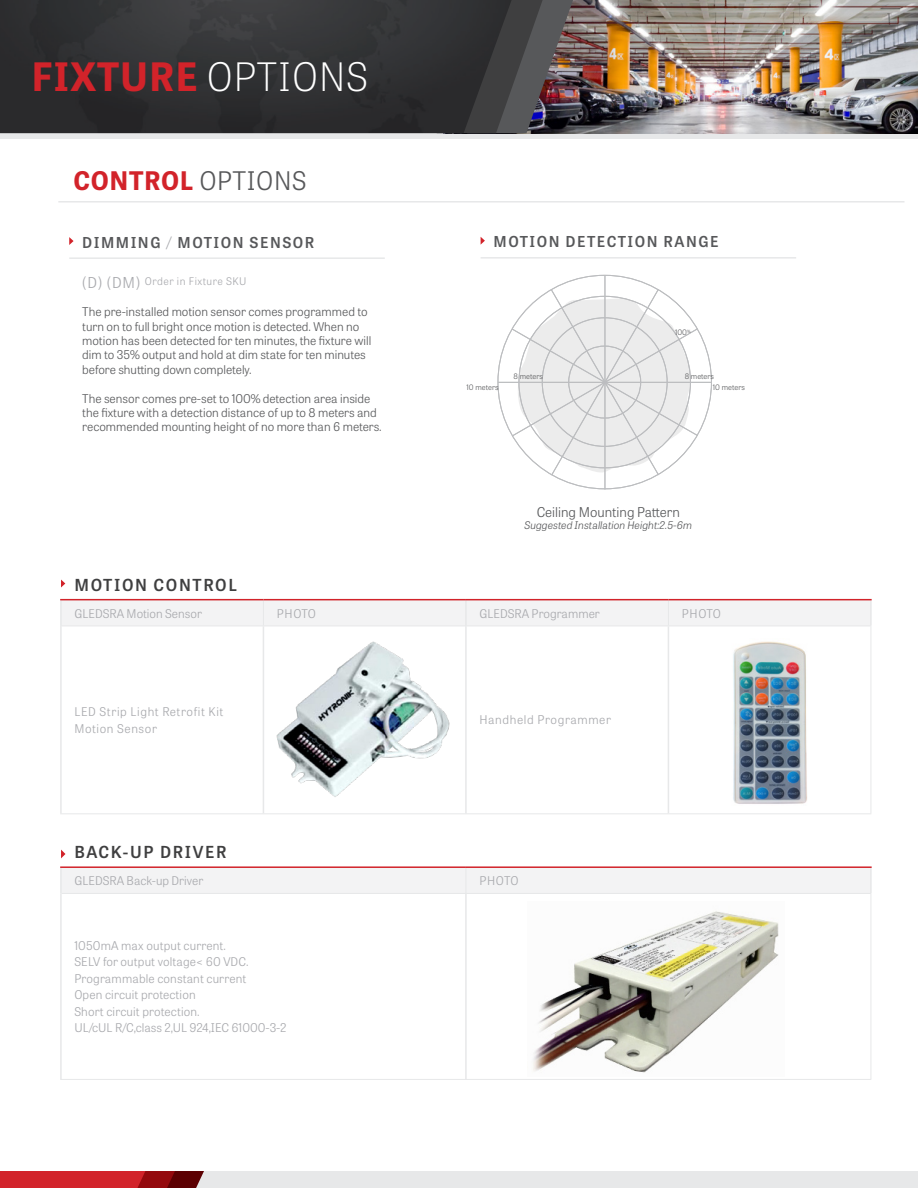
<style>
.page{position:relative;width:918px;height:1188px;background:#fff}
.page>*{position:absolute;margin:0;border:0;box-sizing:border-box;transform-origin:0 0}
.t1{font:700 39px "Tablet Gothic";letter-spacing:.025em;color:#d2232a}
.t2{font:700 25.5px "Tablet Gothic";letter-spacing:.025em;color:#d2232a}
.t3{font:600 16.5px "Tablet Gothic";letter-spacing:.1em;color:#3f3f40}
.t4{font:600 15px "Tablet Gothic";letter-spacing:.1em;color:#57585a}
.t5{font:300 13.5px "Tablet Gothic";color:#57585a}
.t6{font:300 12px/14.4px "Tablet Gothic";color:#57585a}
.t7{font:300 12px "Tablet Gothic";letter-spacing:.01em;color:#a8a9ad}
.t8{font:300 12px/16.5px "Tablet Gothic";letter-spacing:.05em;color:#a8a9ad}
.t9{font:italic 300 10.5px "Tablet Gothic";color:#57585a}
.t10{font:300 10.5px "Tablet Gothic";letter-spacing:.05em;color:#a8a9ad}
.t11{font:300 7.5px "Tablet Gothic";color:#57585a}
.s1{font-weight:100;color:#fff}
.s2{font-weight:300;color:#57585a}
.s3{font-weight:300;color:#a8a9ad}
.s4{font-size:15px}
</style>
<div class="page">
<div style="left:0;top:0;width:918px;height:140px;background:linear-gradient(to right,#e7e8e9,#e7e8e9)"></div>
<img style="left:577px;top:0;width:341px;height:133px">
<div style="left:88px;top:1159px;width:830px;height:29px;background:#e7e8e9"></div>
<img style="left:514px;top:0;width:63px;height:133px">
<img style="left:0;top:0;width:514px;height:133px">
<svg style="left:0;top:1171px;width:204px;height:17px;background:#b81e23"></svg>
<div style="left:62px;top:868px;width:808px;height:25px;background:#f3f3f4"></div>
<hr style="left:871px;top:894px;width:1px;height:185px;background:#e7e8e9">
<hr style="left:62px;top:893px;width:404px;height:1px;background:#e7e8e9">
<hr style="left:466px;top:893px;width:405px;height:1px;background:#e7e8e9">
<hr style="left:60px;top:1079px;width:406px;height:1px;background:#e7e8e9">
<hr style="left:466px;top:1079px;width:405px;height:1px;background:#e7e8e9">
<hr style="left:60px;top:893px;width:2px;height:186px;background:#e7e8e9">
<hr style="left:465px;top:894px;width:2px;height:185px;background:#e7e8e9">
<hr style="left:60px;top:868px;width:2px;height:25px;background:#e7e8e9">
<hr style="left:870px;top:868px;width:2px;height:25px;background:#e7e8e9">
<hr style="left:60px;top:866px;width:406px;height:2px;background:#d2232a">
<hr style="left:466px;top:866px;width:406px;height:2px;background:#d2232a">
<svg style="left:61px;top:850px;width:4px;height:8px"></svg>
<hr style="left:58px;top:201px;width:846px;height:2px;background:#e7e8e9">
<hr style="left:69px;top:257px;width:316px;height:2px;background:#e7e8e9">
<svg style="left:69px;top:237px;width:5px;height:8px"></svg>
<div style="left:0;top:1157px;width:918px;height:14px;background:#fff"></div>
<hr style="left:481px;top:257px;width:315px;height:2px;background:#e7e8e9">
<svg style="left:481px;top:237px;width:4px;height:7px"></svg>
<hr style="left:605px;top:275px;width:1px;height:214px;background:#a6a8ab">
<hr style="left:498px;top:382px;width:214px;height:1px;background:#a6a8ab">
<svg style="left:512px;top:289px;width:186px;height:187px"></svg>
<div style="left:62px;top:600px;width:808px;height:26px;background:#f3f3f4"></div>
<hr style="left:871px;top:626px;width:1px;height:187px;background:#e7e8e9">
<hr style="left:62px;top:626px;width:201px;height:1px;background:#e7e8e9">
<hr style="left:263px;top:626px;width:202px;height:1px;background:#e7e8e9">
<hr style="left:467px;top:626px;width:201px;height:1px;background:#e7e8e9">
<hr style="left:668px;top:626px;width:203px;height:1px;background:#e7e8e9">
<hr style="left:60px;top:813px;width:203px;height:1px;background:#e7e8e9">
<hr style="left:263px;top:813px;width:203px;height:1px;background:#e7e8e9">
<hr style="left:466px;top:813px;width:202px;height:1px;background:#e7e8e9">
<hr style="left:668px;top:813px;width:203px;height:1px;background:#e7e8e9">
<hr style="left:60px;top:626px;width:2px;height:187px;background:#e7e8e9">
<hr style="left:263px;top:626px;width:1px;height:187px;background:#e7e8e9">
<hr style="left:465px;top:626px;width:2px;height:187px;background:#e7e8e9">
<hr style="left:668px;top:626px;width:1px;height:187px;background:#e7e8e9">
<hr style="left:60px;top:600px;width:2px;height:26px;background:#e7e8e9">
<hr style="left:465px;top:600px;width:2px;height:26px;background:#e7e8e9">
<hr style="left:870px;top:600px;width:2px;height:26px;background:#e7e8e9">
<hr style="left:60px;top:599px;width:203px;height:1px;background:#d2232a">
<hr style="left:263px;top:599px;width:203px;height:1px;background:#d2232a">
<hr style="left:466px;top:599px;width:202px;height:1px;background:#d2232a">
<hr style="left:668px;top:599px;width:204px;height:1px;background:#d2232a">
<svg style="left:61px;top:580px;width:4px;height:7px"></svg>
<img style="left:733px;top:641px;width:74px;height:163px">
<img style="left:276px;top:641px;width:174px;height:156px">
<img style="left:533px;top:911px;width:246px;height:162px">
<p class="t1" style="left:31px;top:49px;width:338px">FIXTURE <span class="s1">OPTIONS</span></p>
<p class="t2" style="left:73px;top:163px;width:235px">CONTROL <span class="s2">OPTIONS</span></p>
<p class="t4" style="left:82px;top:232px;width:234px">DIMMING <span class="s3">/</span> MOTION SENSOR</p>
<p class="t10" style="left:82px;top:274px;width:166px"><span class="s4">(D) (DM)</span> Order in Fixture SKU</p>
<p class="t6" style="left:82px;top:304px;width:291px">The pre-installed motion sensor comes programmed to turn on to full bright once motion is detected. When no motion has been detected for ten minutes, the fixture will dim to 35% output and hold at dim state for ten minutes before shutting down completely.</p>
<p class="t6" style="left:82px;top:391px;width:301px">The sensor comes pre-set to 100% detection area inside the fixture with a detection distance of up to 8 meters and recommended mounting height of no more than 6 meters.</p>
<p class="t4" style="left:494px;top:231px;width:227px">MOTION DETECTION RANGE</p>
<p class="t11" style="left:467px;top:383px;width:34px">10 meters</p>
<p class="t11" style="left:514px;top:371px;width:31px">8 meters</p>
<p class="t11" style="left:675px;top:327px;width:17px">100<sup>%</sup></p>
<p class="t11" style="left:685px;top:371px;width:31px">8 meters</p>
<p class="t11" style="left:713px;top:383px;width:34px">10 meters</p>
<p class="t5" style="left:537px;top:503px;width:145px">Ceiling Mounting Pattern</p>
<p class="t9" style="left:525px;top:518px;width:169px">Suggested Installation Height:2.5-6m</p>
<p class="t3" style="left:74px;top:573px;width:164px">MOTION CONTROL</p>
<p class="t7" style="left:74px;top:605px;width:129px">GLEDSRA Motion Sensor</p>
<p class="t7" style="left:277px;top:605px;width:41px">PHOTO</p>
<p class="t7" style="left:479px;top:605px;width:122px">GLEDSRA Programmer</p>
<p class="t7" style="left:682px;top:605px;width:41px">PHOTO</p>
<p class="t8" style="left:74px;top:703px;width:151px">LED Strip Light Retrofit Kit<br>Motion Sensor</p>
<p class="t8" style="left:479px;top:711px;width:133px">Handheld Programmer</p>
<p class="t3" style="left:74px;top:841px;width:154px">BACK-UP DRIVER</p>
<p class="t7" style="left:74px;top:873px;width:130px">GLEDSRA Back-up Driver</p>
<p class="t7" style="left:479px;top:873px;width:41px">PHOTO</p>
<p class="t7" style="left:74px;top:937px;width:153px">1050mA max output current.</p>
<p class="t7" style="left:74px;top:954px;width:176px">SELV for output voltage&lt; 60 VDC.</p>
<p class="t7" style="left:74px;top:970px;width:173px">Programmable constant current</p>
<p class="t7" style="left:74px;top:987px;width:123px">Open circuit protection</p>
<p class="t7" style="left:74px;top:1003px;width:127px">Short circuit protection.</p>
<p class="t7" style="left:74px;top:1020px;width:213px">UL/cUL R/C,class 2,UL 924,IEC 61000-3-2</p>
</div>
